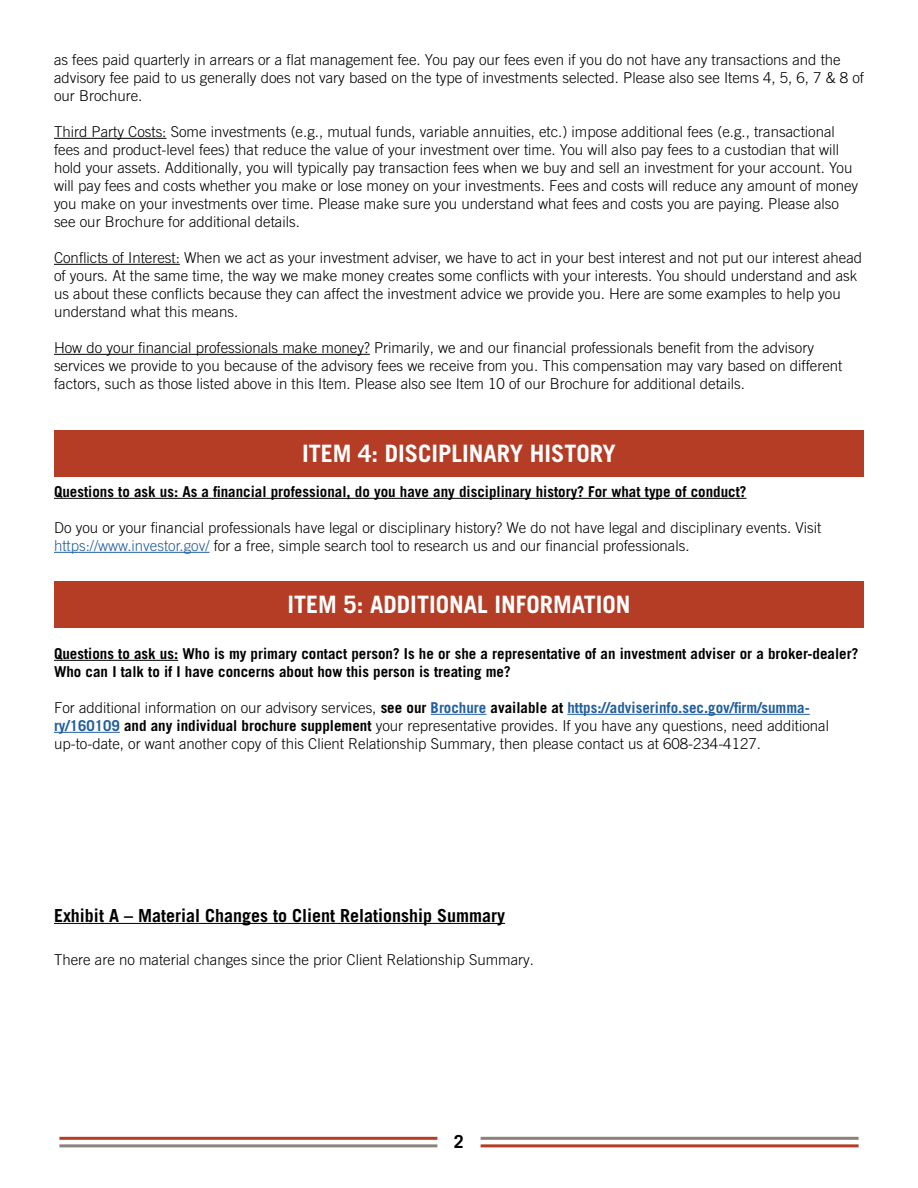
<style>
.page{position:relative;width:918px;height:1188px;background:#fff}
.page>*{position:absolute;margin:0;border:0;box-sizing:border-box;transform-origin:0 0}
.t1{font:700 24px "Trade Gothic LT Pro";color:#fff}
.t2{font:700 18px "Trade Gothic LT Pro";color:#000}
.t3{font:300 15px/18px "Trade Gothic LT Pro";color:#000}
.t4{font:700 15px/18px "Trade Gothic LT Pro";color:#000}
.s1{color:#215e9e}
.s2{font-weight:700}
.s3{font-weight:700;color:#215e9e}
</style>
<div class="page">
<hr style="left:59px;top:1137px;width:378px;height:3px;background:#b53d26">
<hr style="left:481px;top:1137px;width:378px;height:3px;background:#8b827a">
<hr style="left:481px;top:1144px;width:378px;height:3px;background:#b53d26">
<hr style="left:59px;top:1144px;width:378px;height:3px;background:#8b827a">
<hr style="left:54px;top:138px;width:112px;height:1px;background:#000">
<hr style="left:54px;top:264px;width:126px;height:1px;background:#000">
<hr style="left:54px;top:354px;width:316px;height:1px;background:#000">
<hr style="left:54px;top:498px;width:693px;height:1px;background:#000">
<hr style="left:54px;top:552px;width:156px;height:1px;background:#215e9e">
<hr style="left:54px;top:660px;width:124px;height:1px;background:#000">
<hr style="left:431px;top:714px;width:55px;height:1px;background:#215e9e">
<hr style="left:567px;top:714px;width:243px;height:1px;background:#215e9e">
<hr style="left:54px;top:732px;width:66px;height:1px;background:#215e9e">
<hr style="left:54px;top:923px;width:451px;height:1px;background:#000">
<div style="left:54px;top:430px;width:810px;height:47px;background:#b53d26"></div>
<div style="left:54px;top:581px;width:810px;height:47px;background:#b53d26"></div>
<p class="t3" style="left:54px;top:50px;width:812px">as fees paid quarterly in arrears or a flat management fee. You pay our fees even if you do not have any transactions and the advisory fee paid to us generally does not vary based on the type of investments selected. Please also see Items 4, 5, 6, 7 &amp; 8 of our Brochure.</p>
<p class="t3" style="left:54px;top:122px;width:806px">Third Party Costs: Some investments (e.g., mutual funds, variable annuities, etc.) impose additional fees (e.g., transactional fees and product-level fees) that reduce the value of your investment over time. You will also pay fees to a custodian that will hold your assets. Additionally, you will typically pay transaction fees when we buy and sell an investment for your account. You will pay fees and costs whether you make or lose money on your investments. Fees and costs will reduce any amount of money you make on your investments over time. Please make sure you understand what fees and costs you are paying. Please also see our Brochure for additional details.</p>
<p class="t3" style="left:54px;top:248px;width:810px">Conflicts of Interest: When we act as your investment adviser, we have to act in your best interest and not put our interest ahead of yours. At the same time, the way we make money creates some conflicts with your interests. You should understand and ask us about these conflicts because they can affect the investment advice we provide you. Here are some examples to help you understand what this means.</p>
<p class="t3" style="left:54px;top:338px;width:790px">How do your financial professionals make money? Primarily, we and our financial professionals benefit from the advisory services we provide to you because of the advisory fees we receive from you. This compensation may vary based on different factors, such as those listed above in this Item. Please also see Item 10 of our Brochure for additional details.</p>
<h1 class="t1" style="left:302px;top:439px;width:315px">ITEM 4: DISCIPLINARY HISTORY</h1>
<p class="t4" style="left:54px;top:482px;width:694px">Questions to ask us: As a financial professional, do you have any disciplinary history? For what type of conduct?</p>
<p class="t3" style="left:54px;top:518px;width:769px">Do you or your financial professionals have legal or disciplinary history? We do not have legal and disciplinary events. Visit <span class="s1">https://www.investor.gov/</span> for a free, simple search tool to research us and our financial professionals.</p>
<h1 class="t1" style="left:288px;top:590px;width:344px">ITEM 5: ADDITIONAL INFORMATION</h1>
<p class="t4" style="left:54px;top:644px;width:806px">Questions to ask us: Who is my primary contact person? Is he or she a representative of an investment adviser or a broker-dealer?<br>Who can I talk to if I have concerns about how this person is treating me?</p>
<p class="t3" style="left:54px;top:698px;width:777px">For additional information on our advisory services, <span class="s2">see our</span> <span class="s3">Brochure</span> <span class="s2">available at</span> <span class="s3">https://adviserinfo.sec.gov/firm/summa&shy;ry/160109</span> <span class="s2">and any individual brochure supplement</span> your representative provides. If you have any questions, need additional up-to-date, or want another copy of this Client Relationship Summary, then please contact us at 608-234-4127.</p>
<p class="t2" style="left:54px;top:904px;width:453px">Exhibit A – Material Changes to Client Relationship Summary</p>
<p class="t3" style="left:54px;top:950px;width:482px">There are no material changes since the prior Client Relationship Summary.</p>
<p class="t2" style="left:454px;top:1131px;width:12px">2</p>
</div>
